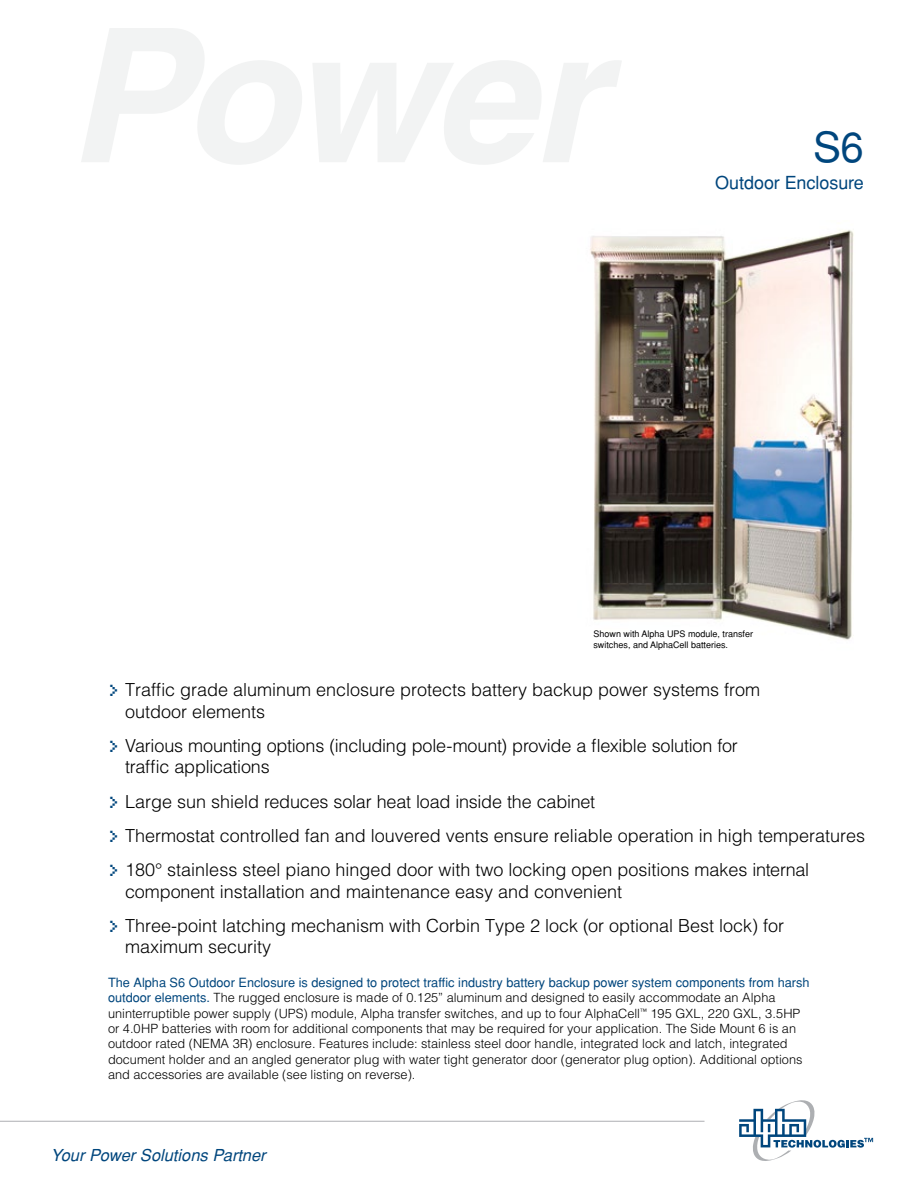
<style>
.page{position:relative;width:918px;height:1188px;background:#fff}
.page>*{position:absolute;margin:0;border:0;box-sizing:border-box;transform-origin:0 0}
.t1{font:42px "Helvetica";color:#00467d}
.Features{font:300 18px/21.6px "Helvetica";color:#000}
.t2{font:18px "Helvetica";letter-spacing:-.005em;color:#00467d}
.t3{font:italic 16.5px "Helvetica";color:#00467d}
.Introduction{font:300 12.75px/15.3px "Helvetica";color:#000}
.t4{font:9px/10.8px "Helvetica";color:#000}
.s1{font-family:"Silkscreen";font-weight:400;color:#00467d}
.s2{font-weight:400;color:#00467d}
</style>
<div class="page">
<svg style="left:81px;top:28px;width:541px;height:137px"></svg>
<hr style="left:0;top:1121px;width:705px;height:1px;background:#adafb2">
<svg style="left:739px;top:1100px;width:134px;height:61px"></svg>
<img style="left:590px;top:230px;width:264px;height:410px">
<p class="t1" style="left:813px;top:122px;width:52px">S6</p>
<p class="t2" style="left:715px;top:172px;width:150px">Outdoor Enclosure</p>
<p class="t4" style="left:593px;top:628px;width:161px">Shown with Alpha UPS module, transfer switches, and AlphaCell batteries.</p>
<p class="Features" style="left:125px;top:678px;width:637px;text-indent:-17px"><span class="s1">&gt;</span> Traffic grade aluminum enclosure protects battery backup power systems from outdoor elements</p>
<p class="Features" style="left:125px;top:734px;width:614px;text-indent:-17px"><span class="s1">&gt;</span> Various mounting options (including pole-mount) provide a flexible solution for traffic applications</p>
<p class="Features" style="left:108px;top:790px;width:489px"><span class="s1">&gt;</span> Large sun shield reduces solar heat load inside the cabinet</p>
<p class="Features" style="left:108px;top:824px;width:759px"><span class="s1">&gt;</span> Thermostat controlled fan and louvered vents ensure reliable operation in high temperatures</p>
<p class="Features" style="left:125px;top:858px;width:686px;text-indent:-17px"><span class="s1">&gt;</span> 180° stainless steel piano hinged door with two locking open positions makes internal component installation and maintenance easy and convenient</p>
<p class="Features" style="left:125px;top:914px;width:661px;text-indent:-17px"><span class="s1">&gt;</span> Three-point latching mechanism with Corbin Type 2 lock (or optional Best lock) for maximum security</p>
<p class="Introduction" style="left:108px;top:975px;width:703px"><span class="s2">The Alpha S6 Outdoor Enclosure is designed to protect traffic industry battery backup power system components from harsh outdoor elements.</span> The rugged enclosure is made of 0.125” aluminum and designed to easily accommodate an Alpha uninterruptible power supply (UPS) module, Alpha transfer switches, and up to four AlphaCell<sup>™</sup> 195 GXL, 220 GXL, 3.5HP or 4.0HP batteries with room for additional components that may be required for your application. The Side Mount 6 is an outdoor rated (NEMA 3R) enclosure. Features include: stainless steel door handle, integrated lock and latch, integrated document holder and an angled generator plug with water tight generator door (generator plug option). Additional options and accessories are available (see listing on reverse).</p>
<p class="t3" style="left:51px;top:1146px;width:216px">Your Power Solutions Partner</p>
</div>
